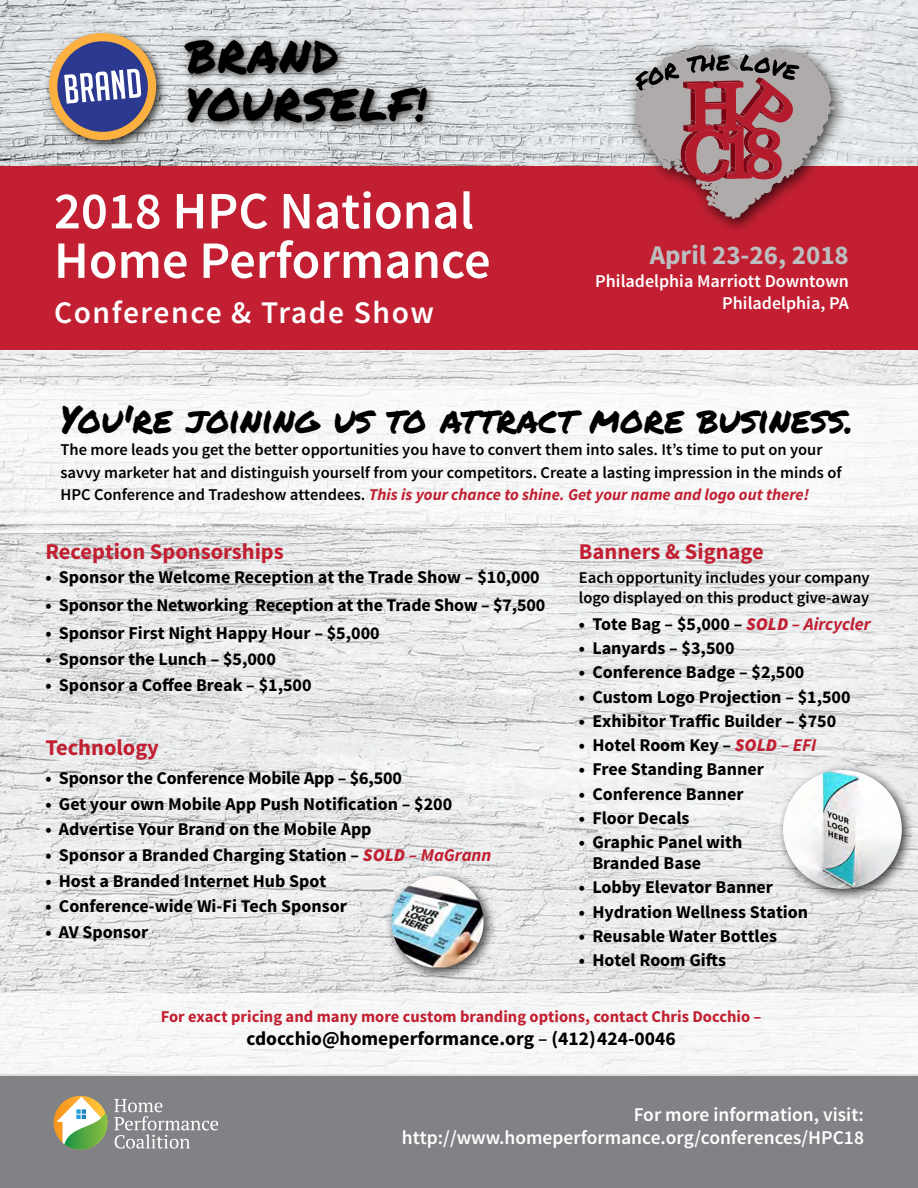
<style>
.page{position:relative;width:918px;height:1188px;background:#fff}
.page>*{position:absolute;margin:0;border:0;box-sizing:border-box;transform-origin:0 0}
.t1{font:600 52.5px "Source Sans Pro";color:#fff}
.t2{font:45px "Permanent Marker";letter-spacing:.02em;color:#000}
.t3{font:37.5px "Permanent Marker";color:#000}
.t4{font:600 31.5px "Source Sans Pro";letter-spacing:.05em;color:#fff}
.t5{font:700 27px "Source Sans Pro";color:#bcbec0}
.Title-orange{font:700 22.5px "Source Sans Pro";color:#c22032}
.t6{font:600 19.5px "Source Sans Pro";color:#fff}
.Body{font:700 19.5px "Source Sans Pro";color:#000}
.Title-orange-2{font:700 18px "Source Sans Pro";color:#000}
.Title-Teal{font:700 18px/21px "Source Sans Pro";color:#000}
.t7{font:600 18px "Source Sans Pro";color:#fff}
.Title-orange-3{font:600 16.5px/22.5px "Source Sans Pro";color:#000}
.Body-2{font:700 16.5px "Source Sans Pro";color:#c22032}
.s1{font-weight:700;font-style:italic;color:#c22032}
.s2{font-weight:900;font-style:italic;color:#c22032}
.s3{font-style:italic;color:#c22032}
.s4{font-weight:600}
</style>
<div class="page">
<img style="left:0;top:0;width:918px;height:166px">
<img style="left:0;top:350px;width:918px;height:644px">
<div style="left:0;top:166px;width:918px;height:184px;background:#c22032"></div>
<div style="left:0;top:1075px;width:918px;height:113px;background:#808285"></div>
<svg style="left:114px;top:1099px;width:104px;height:50px"></svg>
<svg style="left:56px;top:1097px;width:51px;height:53px"></svg>
<div style="left:44px;top:28px;width:123px;height:123px;background:#000;opacity:.75"></div>
<svg style="left:47px;top:31px;width:112px;height:112px;background:#928997"></svg>
<div style="left:178px;top:34px;width:258px;height:98px;background:#000;opacity:.75"></div>
<div style="left:385px;top:869px;width:112px;height:112px;background:#000;opacity:.75"></div>
<img style="left:392px;top:876px;width:92px;height:91px">
<div style="left:776px;top:763px;width:139px;height:139px;background:#000;opacity:.75"></div>
<img style="left:783px;top:770px;width:119px;height:119px;border-radius:59px">
<div style="left:625px;top:36px;width:226px;height:198px;background:#000;opacity:.75"></div>
<svg style="left:635px;top:45px;width:201px;height:174px"></svg>
<div style="left:0;top:387px;width:918px;height:137px;background:#f8f9f9"></div>
<div style="left:0;top:994px;width:918px;height:82px;background:#f7f8f8"></div>
<p class="t2" style="left:186px;top:23px;width:154px">BRAND</p>
<p class="t2" style="left:186px;top:71px;width:243px">YOURSELF!</p>
<p class="t1" style="left:54px;top:178px;width:421px">2018 HPC National</p>
<p class="t1" style="left:54px;top:227px;width:438px">Home Performance</p>
<p class="t4" style="left:54px;top:293px;width:382px">Conference &amp; Trade Show</p>
<p class="t5" style="left:650px;top:238px;width:201px">April 23-26, 2018</p>
<p class="t7" style="left:595px;top:269px;width:255px">Philadelphia Marriott Downtown</p>
<p class="t7" style="left:722px;top:292px;width:128px">Philadelphia, PA</p>
<p class="t3" style="left:60px;top:391px;width:795px">You're joining us to attract more business.</p>
<p class="Title-orange-3" style="left:60px;top:439px;width:783px">The more leads you get the better opportunities you have to convert them into sales. It’s time to put on your savvy marketer hat and distinguish yourself from your competitors. Create a lasting impression in the minds of<br>HPC Conference and Tradeshow attendees. <span class="s1">This is your chance to shine. Get your name and logo out there!</span></p>
<p class="Title-orange" style="left:45px;top:537px;width:240px">Reception Sponsorships</p>
<p class="Title-orange-2" style="left:45px;top:566px;width:496px">• Sponsor the Welcome Reception at the Trade Show – $10,000</p>
<p class="Title-orange-2" style="left:45px;top:593px;width:501px">• Sponsor the Networking Reception at the Trade Show – $7,500</p>
<p class="Title-orange-2" style="left:45px;top:621px;width:336px">• Sponsor First Night Happy Hour – $5,000</p>
<p class="Title-orange-2" style="left:45px;top:647px;width:232px">• Sponsor the Lunch – $5,000</p>
<p class="Title-orange-2" style="left:45px;top:674px;width:268px">• Sponsor a Coffee Break – $1,500</p>
<p class="Title-orange" style="left:45px;top:733px;width:115px">Technology</p>
<p class="Title-orange-2" style="left:45px;top:766px;width:358px">• Sponsor the Conference Mobile App – $6,500</p>
<p class="Title-orange-2" style="left:45px;top:792px;width:408px">• Get your own Mobile App Push Notification – $200</p>
<p class="Title-orange-2" style="left:45px;top:818px;width:328px">• Advertise Your Brand on the Mobile App</p>
<p class="Title-orange-2" style="left:45px;top:843px;width:448px">• Sponsor a Branded Charging Station – <span class="s2">SOLD</span> <span class="s3">– MaGrann</span></p>
<p class="Title-orange-2" style="left:45px;top:869px;width:283px">• Host a Branded Internet Hub Spot</p>
<p class="Title-orange-2" style="left:45px;top:895px;width:303px">• Conference-wide Wi-Fi Tech Sponsor</p>
<p class="Title-orange-2" style="left:45px;top:921px;width:104px">• AV Sponsor</p>
<p class="Title-orange" style="left:579px;top:537px;width:186px">Banners &amp; Signage</p>
<p class="Title-orange-3" style="left:579px;top:569px;width:292px;line-height:19.5px">Each opportunity includes your company logo displayed on this product give-away</p>
<p class="Title-Teal" style="left:579px;top:614px;width:293px">• Tote Bag – $5,000 – <span class="s2">SOLD</span> <span class="s3">– Aircycler</span></p>
<p class="Title-Teal" style="left:579px;top:638px;width:157px">• Lanyards – $3,500</p>
<p class="Title-Teal" style="left:579px;top:663px;width:227px">• Conference Badge – $2,500</p>
<p class="Title-Teal" style="left:579px;top:687px;width:273px">• Custom Logo Projection – $1,500</p>
<p class="Title-Teal" style="left:579px;top:711px;width:259px">• Exhibitor Traffic Builder – $750</p>
<p class="Title-Teal" style="left:579px;top:735px;width:239px">• Hotel Room Key – <span class="s2">SOLD</span> <span class="s3">– EFI</span></p>
<p class="Title-Teal" style="left:579px;top:760px;width:187px">• Free Standing Banner</p>
<p class="Title-Teal" style="left:579px;top:784px;width:166px">• Conference Banner</p>
<p class="Title-Teal" style="left:579px;top:808px;width:112px">• Floor Decals</p>
<p class="Title-Teal" style="left:592px;top:832px;width:151px;text-indent:-14px">• Graphic Panel with<br>Branded Base</p>
<p class="Title-Teal" style="left:579px;top:878px;width:196px">• Lobby Elevator Banner</p>
<p class="Title-Teal" style="left:579px;top:902px;width:231px">• Hydration Wellness Station</p>
<p class="Title-Teal" style="left:579px;top:926px;width:200px">• Reusable Water Bottles</p>
<p class="Title-Teal" style="left:579px;top:950px;width:149px">• Hotel Room Gifts</p>
<p class="Body-2" style="left:161px;top:1006px;width:602px">For exact pricing and many more custom branding options, contact Chris Docchio –</p>
<p class="Body" style="left:246px;top:1026px;width:431px">cdocchio@homeperformance.org <span class="s4">–</span> (412)424-0046</p>
<p class="t6" style="left:634px;top:1102px;width:232px">For more information, visit:</p>
<p class="t6" style="left:402px;top:1125px;width:464px">http://www.homeperformance.org/conferences/HPC18</p>
</div>
